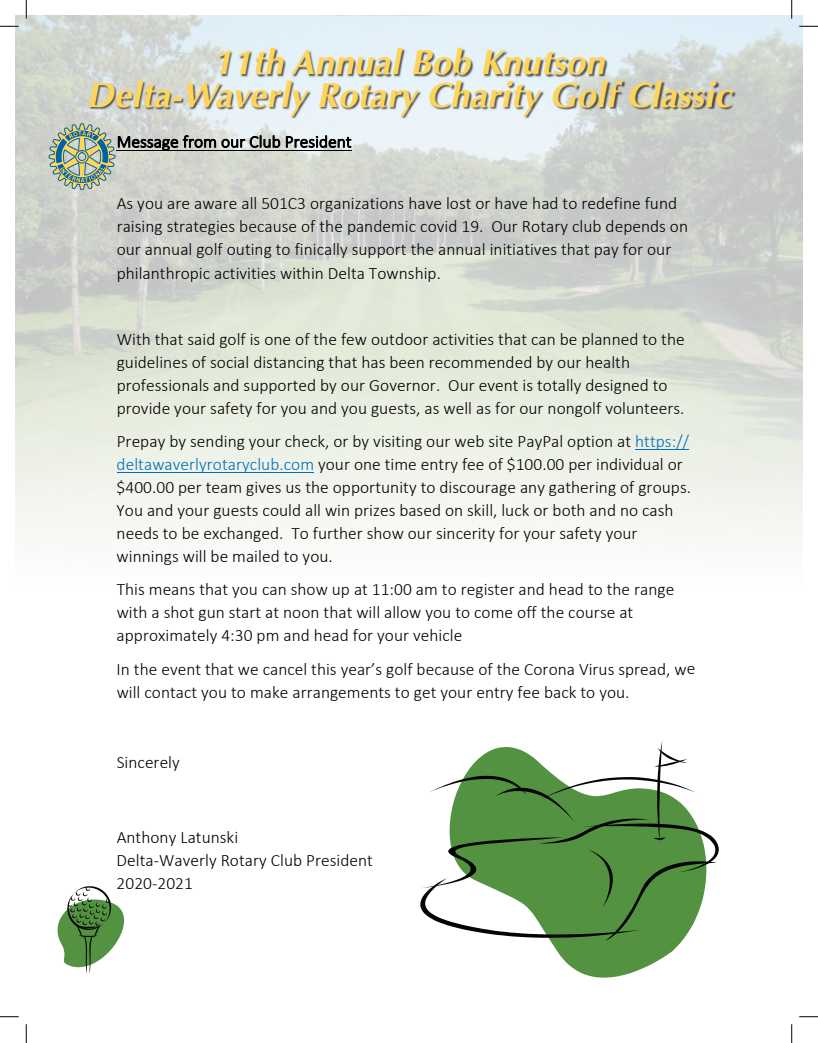
<style>
.page{position:relative;width:818px;height:1043px;background:#fff}
.page>*{position:absolute;margin:0;border:0;box-sizing:border-box;transform-origin:0 0}
.t1{font:italic 700 35px/32.5px "Optima";color:#fed559;text-align:center}
.t2{font:300 17.38px/23.1px "Calibri";color:#000}
.t3{font:300 17px "Calibri";letter-spacing:.005em;color:#000}
.s1{color:#006eb8}
</style>
<div class="page">
<img style="left:15px;top:15px;width:787px;height:529px">
<div style="left:89px;top:49px;width:647px;height:70px;background:#231f20;opacity:.75"></div>
<svg style="left:49px;top:123px;width:66px;height:67px;background:#a0b19e"></svg>
<hr style="left:117px;top:150px;width:235px;height:1px;background:#000">
<svg style="left:550px;top:940px;width:133px;height:37px;fill:#529241"></svg>
<svg style="left:420px;top:741px;width:298px;height:199px"></svg>
<svg style="left:57px;top:886px;width:67px;height:87px"></svg>
<svg style="left:0;top:25px;width:19px;height:2px"></svg>
<svg style="left:799px;top:25px;width:19px;height:2px"></svg>
<svg style="left:0;top:1016px;width:19px;height:1px"></svg>
<svg style="left:799px;top:1016px;width:19px;height:1px"></svg>
<svg style="left:25px;top:0;width:2px;height:19px"></svg>
<svg style="left:25px;top:1024px;width:2px;height:18px"></svg>
<svg style="left:790px;top:0;width:2px;height:19px"></svg>
<svg style="left:791px;top:1024px;width:1px;height:18px"></svg>
<hr style="left:635px;top:449px;width:54px;height:1px;background:#006eb8">
<hr style="left:117px;top:472px;width:197px;height:1px;background:#006eb8">
<h1 class="t1" style="left:86px;top:47px;width:646px">11th Annual Bob Knutson<br>Delta-Waverly Rotary Charity Golf Classic</h1>
<p class="t3" style="left:117px;top:131px;width:236px">Message from our Club President</p>
<p class="t2" style="left:117px;top:192px;width:573px">As you are aware all 501C3 organizations have lost or have had to redefine fund raising strategies because of the pandemic covid 19. Our Rotary club depends on our annual golf outing to finically support the annual initiatives that pay for our philanthropic activities within Delta Township.</p>
<p class="t2" style="left:117px;top:327px;width:569px">With that said golf is one of the few outdoor activities that can be planned to the guidelines of social distancing that has been recommended by our health professionals and supported by our Governor. Our event is totally designed to provide your safety for you and you guests, as well as for our nongolf volunteers.</p>
<p class="t2" style="left:117px;top:429px;width:576px">Prepay by sending your check, or by visiting our web site PayPal option at <span class="s1">https:// deltawaverlyrotaryclub.com</span> your one time entry fee of $100.00 per individual or $400.00 per team gives us the opportunity to discourage any gathering of groups.<br>You and your guests could all win prizes based on skill, luck or both and no cash needs to be exchanged. To further show our sincerity for your safety your winnings will be mailed to you.</p>
<p class="t2" style="left:117px;top:577px;width:559px">This means that you can show up at 11:00 am to register and head to the range with a shot gun start at noon that will allow you to come off the course at approximately 4:30 pm and head for your vehicle</p>
<p class="t2" style="left:117px;top:657px;width:580px">In the event that we cancel this year’s golf because of the Corona Virus spread, we will contact you to make arrangements to get your entry fee back to you.</p>
<p class="t2" style="left:117px;top:750px;width:65px">Sincerely</p>
<p class="t2" style="left:117px;top:825px;width:258px">Anthony Latunski<br>Delta-Waverly Rotary Club President<br>2020-2021</p>
</div>
